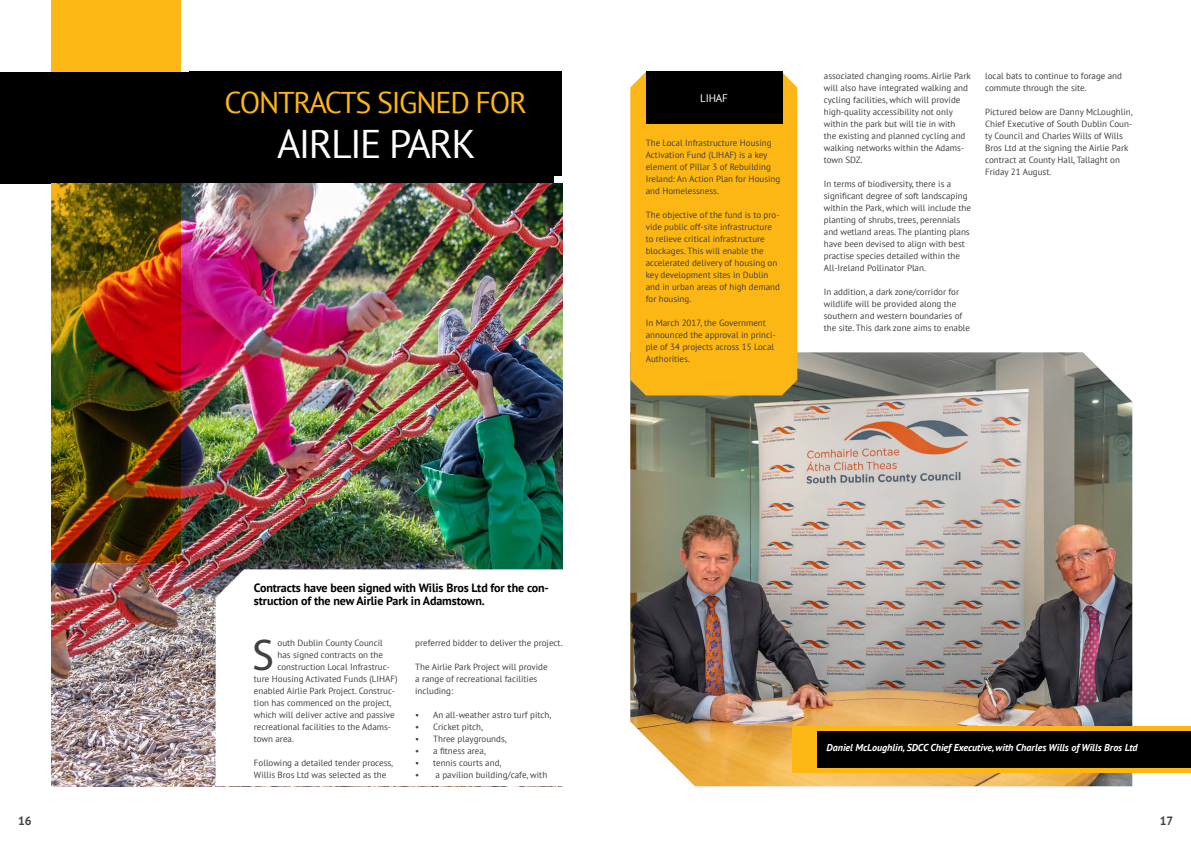
<style>
.page{position:relative;width:1191px;height:842px;background:#fff}
.page>*{position:absolute;margin:0;border:0;box-sizing:border-box;transform-origin:0 0}
.t1{font:44.6px "Myriad Pro";color:#414042}
.t2{font:40px "PT Sans";letter-spacing:-.04em;color:#fff}
.t3{font:30px "PT Sans";letter-spacing:-.04em;color:#fdb714}
.t4{font:700 12px/13px "PT Sans";letter-spacing:-.01em;color:#000}
.t5{font:700 12px "PT Sans";color:#414042}
.t6{font:11px "PT Sans";letter-spacing:-.02em;color:#fff}
.t7{font:italic 700 10px "PT Sans";color:#fff}
.t8{font:9px/12px "PT Sans";color:#414042}
</style>
<div class="page">
<div style="left:0;top:72px;width:554px;height:112px;background:#000"></div>
<img style="left:51px;top:184px;width:511px;height:602px">
<svg style="left:216px;top:569px;width:347px;height:217px"></svg>
<div style="left:189px;top:72px;width:373px;height:104px;background:#000"></div>
<svg style="left:52px;top:0;width:129px;height:563px"></svg>
<img style="left:630px;top:352px;width:502px;height:434px">
<div style="left:630px;top:72px;width:167px;height:323px;background:#fdb714"></div>
<div style="left:646px;top:72px;width:136px;height:52px;background:#000"></div>
<div style="left:792px;top:726px;width:399px;height:46px;background:#fdb714"></div>
<div style="left:817px;top:731px;width:374px;height:36px;background:#000"></div>
<h3 class="t3" style="left:224px;top:83px;width:304px">CONTRACTS SIGNED FOR</h3>
<h2 class="t2" style="left:277px;top:118px;width:200px">AIRLIE PARK</h2>
<p class="t6" style="left:700px;top:91px;width:29px">LIHAF</p>
<p class="t8" style="left:646px;top:137px;width:136px">The Local Infrastructure Housing<br>Activation Fund (LIHAF) is a key element of Pillar 3 of Rebuilding<br>Ireland: An Action Plan for Housing and Homelessness.</p>
<p class="t8" style="left:646px;top:209px;width:136px">The objective of the fund is to pro&shy;vide public off-site infrastructure to relieve critical infrastructure blockages. This will enable the accelerated delivery of housing on key development sites in Dublin and in urban areas of high demand for housing.</p>
<p class="t8" style="left:646px;top:317px;width:132px">In March 2017, the Government announced the approval in princi&shy;ple of 34 projects across 15 Local<br>Authorities.</p>
<p class="t8" style="left:824px;top:69px;width:148px">associated changing rooms. Airlie Park will also have integrated walking and cycling facilities, which will provide high-quality accessibility not only within the park but will tie in with<br>the existing and planned cycling and walking networks within the Adams&shy;town SDZ.</p>
<p class="t8" style="left:824px;top:177px;width:149px">In terms of biodiversity, there is a significant degree of soft landscaping within the Park, which will include the planting of shrubs, trees, perennials and wetland areas. The planting plans have been devised to align with best practise species detailed within the All-Ireland Pollinator Plan.</p>
<p class="t8" style="left:824px;top:285px;width:148px">In addition, a dark zone/corridor for wildlife will be provided along the southern and western boundaries of the site. This dark zone aims to enable</p>
<p class="t8" style="left:985px;top:69px;width:138px">local bats to continue to forage and commute through the site.</p>
<p class="t8" style="left:985px;top:105px;width:149px">Pictured below are Danny McLoughlin, Chief Executive of South Dublin Coun&shy;ty Council and Charles Wills of Wills Bros Ltd at the signing the Airlie Park contract at County Hall, Tallaght on Friday 21 August.</p>
<h3 class="t4" style="left:254px;top:581px;width:296px">Contracts have been signed with Wilis Bros Ltd for the con&shy;struction of the new Airlie Park in Adamstown.</h3>
<h1 class="t1" style="left:252px;top:628px;width:23px">S</h1>
<p class="t8" style="left:277px;top:637px;width:107px">outh Dublin County Council</p>
<p class="t8" style="left:277px;top:649px;width:107px">has signed contracts on the</p>
<p class="t8" style="left:277px;top:661px;width:114px">construction Local Infrastruc-</p>
<p class="t8" style="left:254px;top:673px;width:145px">ture Housing Activated Funds (LIHAF)</p>
<p class="t8" style="left:254px;top:685px;width:142px">enabled Airlie Park Project. Construc-</p>
<p class="t8" style="left:254px;top:697px;width:139px">tion has commenced on the project,</p>
<p class="t8" style="left:254px;top:709px;width:142px">which will deliver active and passive</p>
<p class="t8" style="left:254px;top:721px;width:139px">recreational facilities to the Adams-</p>
<p class="t8" style="left:254px;top:733px;width:42px">town area.</p>
<p class="t8" style="left:254px;top:757px;width:141px">Following a detailed tender process,<br>Willis Bros Ltd was selected as the</p>
<p class="t8" style="left:415px;top:637px;width:149px">preferred bidder to deliver the project.</p>
<p class="t8" style="left:415px;top:661px;width:134px">The Airlie Park Project will provide a range of recreational facilities including:</p>
<p class="t8" style="left:415px;top:709px;width:138px">• An all-weather astro turf pitch,</p>
<p class="t8" style="left:415px;top:721px;width:69px">• Cricket pitch,</p>
<p class="t8" style="left:415px;top:733px;width:93px">• Three playgrounds,</p>
<p class="t8" style="left:415px;top:745px;width:72px">• a fitness area,</p>
<p class="t8" style="left:415px;top:757px;width:88px">• tennis courts and,</p>
<p class="t8" style="left:415px;top:769px;width:134px">• a pavilion building/cafe, with</p>
<p class="t7" style="left:826px;top:741px;width:312px">Daniel McLoughlin, SDCC Chief Executive, with Charles Wills of Wills Bros Ltd</p>
<h3 class="t5" style="left:18px;top:813px;width:15px">16</h3>
<h3 class="t5" style="left:1159px;top:812px;width:15px">17</h3>
</div>
